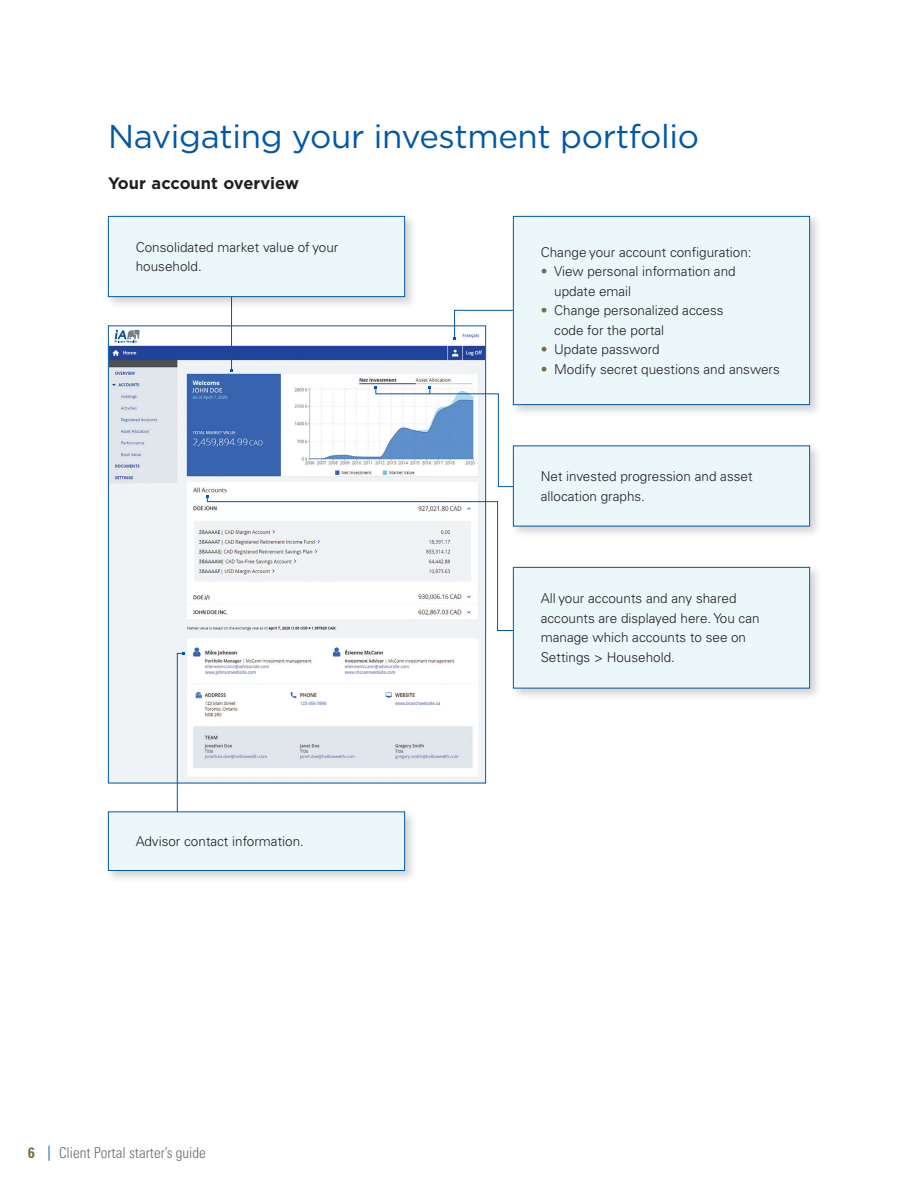
<style>
.page{position:relative;width:918px;height:1188px;background:#fff}
.page>*{position:absolute;margin:0;border:0;box-sizing:border-box;transform-origin:0 0}
.Texte_courant_bulle{font:33px "Gotham";letter-spacing:-.01em;color:#0158a6}
.Headings{font:700 16.5px "Gotham";color:#231f20}
.t1{font:300 condensed 15px "Univers LT Pro";color:#6c6d70}
.Texte_courant_bulle-2{font:300 13.5px/19.5px "Univers LT Pro 45";color:#231f20}
.s1{font-weight:700;color:#806c48}
.s2{font-family:"Univers LT Pro 45";font-stretch:normal;color:#0158a6}
.s3{color:#806c48}
</style>
<div class="page">
<img style="left:110px;top:345px;width:374px;height:436px">
<svg style="left:207px;top:496px;width:303px;height:135px"></svg>
<svg style="left:177px;top:652px;width:8px;height:156px"></svg>
<svg style="left:453px;top:310px;width:57px;height:30px"></svg>
<div style="left:510px;top:213px;width:313px;height:205px;background:#231f20;opacity:.2"></div>
<div style="left:513px;top:216px;width:297px;height:189px;background:#ecf7fa"></div>
<div style="left:513px;top:216px;width:297px;height:189px;border:1px solid #0158a6"></div>
<svg style="left:374px;top:386px;width:162px;height:101px"></svg>
<div style="left:510px;top:442px;width:313px;height:97px;background:#231f20;opacity:.2"></div>
<div style="left:513px;top:446px;width:297px;height:80px;background:#ecf7fa"></div>
<hr style="left:231px;top:264px;width:1px;height:106px;background:#0158a6">
<div style="left:510px;top:564px;width:313px;height:137px;background:#231f20;opacity:.2"></div>
<div style="left:513px;top:567px;width:297px;height:121px;background:#ecf7fa"></div>
<div style="left:513px;top:567px;width:297px;height:121px;border:1px solid #0158a6"></div>
<div style="left:105px;top:808px;width:313px;height:75px;background:#231f20;opacity:.2"></div>
<div style="left:108px;top:812px;width:297px;height:59px;background:#ecf7fa"></div>
<div style="left:108px;top:811px;width:297px;height:60px;border:1px solid #0158a6"></div>
<div style="left:105px;top:213px;width:313px;height:97px;background:#231f20;opacity:.2"></div>
<div style="left:108px;top:216px;width:297px;height:81px;background:#ecf7fa"></div>
<div style="left:108px;top:216px;width:297px;height:81px;border:1px solid #0158a6"></div>
<svg style="left:115px;top:330px;width:25px;height:13px"></svg>
<p class="Texte_courant_bulle" style="left:108px;top:115px;width:593px">Navigating your investment portfolio</p>
<h1 class="Headings" style="left:108px;top:172px;width:193px">Your account overview</h1>
<p class="Texte_courant_bulle-2" style="left:136px;top:237px;width:204px">Consolidated market value of your household.</p>
<p class="Texte_courant_bulle-2" style="left:136px;top:831px;width:170px">Advisor contact information.</p>
<p class="t1" style="left:28px;top:1143px;width:179px"><span class="s1">6</span> <span class="s2">|</span> Client Portal starter’s guide</p>
<p class="Texte_courant_bulle-2" style="left:541px;top:242px;width:212px">Change your account configuration:</p>
<p class="Texte_courant_bulle-2" style="left:554px;top:262px;width:183px;text-indent:-14px"><span class="s3">•</span> View personal information and update email</p>
<p class="Texte_courant_bulle-2" style="left:554px;top:301px;width:171px;text-indent:-14px"><span class="s3">•</span> Change personalized access code for the portal</p>
<p class="Texte_courant_bulle-2" style="left:541px;top:340px;width:121px"><span class="s3">•</span> Update password</p>
<p class="Texte_courant_bulle-2" style="left:541px;top:359px;width:241px"><span class="s3">•</span> Modify secret questions and answers</p>
<p class="Texte_courant_bulle-2" style="left:541px;top:466px;width:213px">Net invested progression and asset allocation graphs.</p>
<p class="Texte_courant_bulle-2" style="left:541px;top:589px;width:220px">All your accounts and any shared accounts are displayed here. You can manage which accounts to see on<br>Settings &gt; Household.</p>
</div>
